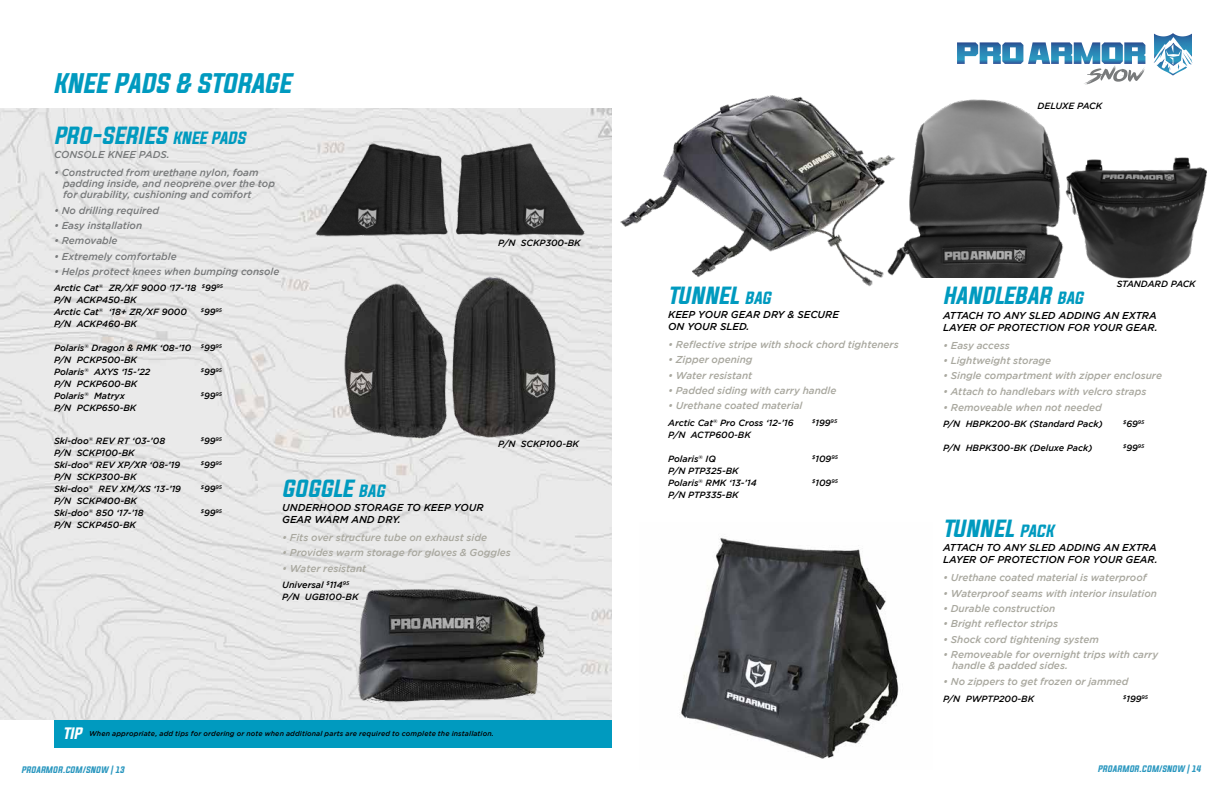
<style>
.page{position:relative;width:1224px;height:792px;background:#fff}
.page>*{position:absolute;margin:0;border:0;box-sizing:border-box;transform-origin:0 0}
.t1{font:italic 24px "Evogria";color:#009abf}
.t2{font:italic 21px "Evogria";letter-spacing:.005em;color:#009abf}
.t3{font:italic 500 10px/11px "Gotham";letter-spacing:-.005em;color:#a9a89f}
.t4{font:italic 500 10px/11px "Gotham";color:#787a7b}
.t5{font:italic 500 10px/12px "Gotham";color:#000}
.t6{font:italic 500 9px/12px "Gotham";color:#000}
.t7{font:italic 8px "Evogria";letter-spacing:.02em;color:#2a97bf}
.t8{font:italic 500 7px "Gotham";letter-spacing:.02em;color:#000}
.t9{font:italic 500 5.2px "Gotham";letter-spacing:-.005em;color:#000}
.s1{font-size:15px}
.s2{font-size:9px}
.s3{font-family:"Evogria";font-weight:400;font-size:14px;color:#fff}
</style>
<div class="page">
<img style="left:681px;top:538px;width:218px;height:221px">
<img style="left:0;top:108px;width:612px;height:612px">
<div style="left:54px;top:720px;width:558px;height:27px;background:#009abf"></div>
<svg style="left:957px;top:42px;width:188px;height:43px"></svg>
<svg style="left:1154px;top:33px;width:39px;height:43px"></svg>
<img style="left:333px;top:555px;width:256px;height:165px">
<img style="left:620px;top:95px;width:266px;height:192px">
<img style="left:886px;top:99px;width:173px;height:179px">
<img style="left:1059px;top:158px;width:148px;height:121px">
<img style="left:312px;top:138px;width:276px;height:104px">
<img style="left:336px;top:266px;width:227px;height:181px">
<h1 class="t1" style="left:54px;top:66px;width:239px">KNEE PADS &amp; STORAGE</h1>
<h2 class="t2" style="left:54px;top:121px;width:193px">PRO-SERIES <span class="s1">KNEE PADS</span></h2>
<p class="t4" style="left:54px;top:149px;width:117px">CONSOLE KNEE PADS.</p>
<p class="t4" style="left:63px;top:167px;width:214px;text-indent:-9px">• Constructed from urethane nylon, foam padding inside, and neoprene over the top for durability, cushioning and comfort</p>
<p class="t4" style="left:54px;top:204px;width:107px">• No drilling required</p>
<p class="t4" style="left:54px;top:220px;width:90px">• Easy installation</p>
<p class="t4" style="left:54px;top:235px;width:65px">• Removable</p>
<p class="t4" style="left:54px;top:250px;width:124px">• Extremely comfortable</p>
<p class="t4" style="left:54px;top:266px;width:227px">• Helps protect knees when bumping console</p>
<p class="t6" style="left:54px;top:282px;width:171px">Arctic Cat<sup>®</sup> ZR/XF 9000 ‘17-’18 <sup>$</sup>99<sup>95<br></sup>P/N ACKP450-BK<br>Arctic Cat<sup>®</sup> ‘18+ ZR/XF 9000</p>
<p class="t9" style="left:201px;top:307px;width:23px">$<span class="s2">99</span>95</p>
<p class="t6" style="left:54px;top:318px;width:85px">P/N ACKP460-BK</p>
<p class="t6" style="left:54px;top:342px;width:170px">Polaris<sup>®</sup> Dragon &amp; RMK ‘08-’10 <sup>$</sup>99<sup>95<br></sup>P/N PCKP500-BK<br>Polaris<sup>®</sup> AXYS ‘15-’22</p>
<p class="t9" style="left:201px;top:367px;width:23px">$<span class="s2">99</span>95</p>
<p class="t6" style="left:54px;top:378px;width:85px">P/N PCKP600-BK<br>Polaris<sup>®</sup> Matryx</p>
<p class="t9" style="left:201px;top:391px;width:23px">$<span class="s2">99</span>95</p>
<p class="t6" style="left:54px;top:402px;width:84px">P/N PCKP650-BK</p>
<p class="t6" style="left:54px;top:435px;width:113px">Ski-doo<sup>®</sup> REV RT ‘03-’08</p>
<p class="t9" style="left:201px;top:436px;width:23px">$<span class="s2">99</span>95</p>
<p class="t6" style="left:54px;top:447px;width:128px">P/N SCKP100-BK<br>Ski-doo<sup>®</sup> REV XP/XR ‘08-’19</p>
<p class="t9" style="left:201px;top:460px;width:23px">$<span class="s2">99</span>95</p>
<p class="t6" style="left:498px;top:237px;width:84px">P/N SCKP300-BK</p>
<p class="t6" style="left:498px;top:438px;width:82px">P/N SCKP100-BK</p>
<p class="t6" style="left:54px;top:471px;width:129px">P/N SCKP300-BK<br>Ski-doo<sup>®</sup> REV XM/XS ‘13-’19</p>
<p class="t6" style="left:54px;top:495px;width:91px">P/N SCKP400-BK<br>Ski-doo<sup>®</sup> 850 ‘17-’18</p>
<p class="t6" style="left:54px;top:519px;width:83px">P/N SCKP450-BK</p>
<p class="t9" style="left:201px;top:484px;width:23px">$<span class="s2">99</span>95</p>
<p class="t9" style="left:201px;top:508px;width:23px">$<span class="s2">99</span>95</p>
<h2 class="t2" style="left:282px;top:473px;width:104px">GOGGLE <span class="s1">BAG</span></h2>
<p class="t5" style="left:282px;top:501px;width:203px">UNDERHOOD STORAGE TO KEEP YOUR<br>GEAR WARM AND DRY.</p>
<p class="t3" style="left:282px;top:532px;width:206px">• Fits over structure tube on exhaust side</p>
<p class="t3" style="left:282px;top:547px;width:230px">• Provides warm storage for gloves &amp; Goggles</p>
<p class="t3" style="left:282px;top:563px;width:86px">• Water resistant</p>
<p class="t6" style="left:282px;top:579px;width:78px">Universal <sup>$</sup>114<sup>95<br></sup>P/N UGB100-BK</p>
<p class="t8" style="left:63px;top:730px;width:432px"><span class="s3">TIP</span> When appropriate, add tips for ordering or note when additional parts are required to complete the installation.</p>
<p class="t6" style="left:1038px;top:100px;width:66px">DELUXE PACK</p>
<h2 class="t2" style="left:668px;top:280px;width:104px">TUNNEL <span class="s1">BAG</span></h2>
<p class="t5" style="left:668px;top:308px;width:172px">KEEP YOUR GEAR DRY &amp; SECURE<br>ON YOUR SLED.</p>
<p class="t3" style="left:668px;top:339px;width:232px">• Reflective stripe with shock chord tighteners</p>
<p class="t3" style="left:668px;top:354px;width:86px">• Zipper opening</p>
<p class="t3" style="left:668px;top:370px;width:86px">• Water resistant</p>
<p class="t3" style="left:668px;top:385px;width:170px">• Padded siding with carry handle</p>
<p class="t3" style="left:668px;top:400px;width:136px">• Urethane coated material</p>
<p class="t6" style="left:668px;top:416px;width:127px">Arctic Cat<sup>®</sup> Pro Cross ‘12-’16</p>
<p class="t9" style="left:812px;top:418px;width:27px">$<span class="s2">199</span>95</p>
<p class="t6" style="left:668px;top:428px;width:84px">P/N ACTP600-BK</p>
<p class="t6" style="left:668px;top:452px;width:49px">Polaris<sup>®</sup> IQ</p>
<p class="t9" style="left:812px;top:454px;width:27px">$<span class="s2">109</span>95</p>
<p class="t6" style="left:668px;top:464px;width:90px">P/N PTP325-BK<br>Polaris<sup>®</sup> RMK ‘13-’14</p>
<p class="t9" style="left:812px;top:478px;width:27px">$<span class="s2">109</span>95</p>
<p class="t6" style="left:668px;top:488px;width:72px">P/N PTP335-BK</p>
<p class="t6" style="left:1117px;top:278px;width:81px">STANDARD PACK</p>
<h2 class="t2" style="left:943px;top:281px;width:142px">HANDLEBAR <span class="s1">BAG</span></h2>
<p class="t5" style="left:943px;top:309px;width:216px">ATTACH TO ANY SLED ADDING AN EXTRA<br>LAYER OF PROTECTION FOR YOUR GEAR.</p>
<p class="t3" style="left:943px;top:340px;width:68px">• Easy access</p>
<p class="t3" style="left:943px;top:355px;width:110px">• Lightweight storage</p>
<p class="t3" style="left:943px;top:370px;width:220px">• Single compartment with zipper enclosure</p>
<p class="t3" style="left:943px;top:386px;width:205px">• Attach to handlebars with velcro straps</p>
<p class="t3" style="left:943px;top:402px;width:160px">• Removeable when not needed</p>
<p class="t6" style="left:943px;top:418px;width:161px">P/N HBPK200-BK (Standard Pack)</p>
<p class="t9" style="left:1123px;top:420px;width:23px">$<span class="s2">69</span>95</p>
<p class="t6" style="left:943px;top:442px;width:151px">P/N HBPK300-BK (Deluxe Pack)</p>
<p class="t9" style="left:1123px;top:444px;width:23px">$<span class="s2">99</span>95</p>
<h2 class="t2" style="left:943px;top:514px;width:112px">TUNNEL <span class="s1">PACK</span></h2>
<p class="t5" style="left:943px;top:542px;width:216px">ATTACH TO ANY SLED ADDING AN EXTRA<br>LAYER OF PROTECTION FOR YOUR GEAR.</p>
<p class="t3" style="left:943px;top:572px;width:205px">• Urethane coated material is waterproof</p>
<p class="t3" style="left:943px;top:588px;width:215px">• Waterproof seams with interior insulation</p>
<p class="t3" style="left:943px;top:603px;width:114px">• Durable construction</p>
<p class="t3" style="left:943px;top:618px;width:116px">• Bright reflector strips</p>
<p class="t3" style="left:943px;top:634px;width:157px">• Shock cord tightening system</p>
<p class="t3" style="left:952px;top:649px;width:208px;text-indent:-9px">• Removeable for overnight trips with carry handle &amp; padded sides.</p>
<p class="t3" style="left:943px;top:676px;width:187px">• No zippers to get frozen or jammed</p>
<p class="t6" style="left:943px;top:692px;width:93px">P/N PWPTP200-BK</p>
<p class="t9" style="left:1123px;top:694px;width:27px">$<span class="s2">199</span>95</p>
<p class="t7" style="left:21px;top:764px;width:105px">PROARMOR.COM/SNOW | 13</p>
<p class="t7" style="left:1098px;top:763px;width:105px">PROARMOR.COM/SNOW | 14</p>
</div>
